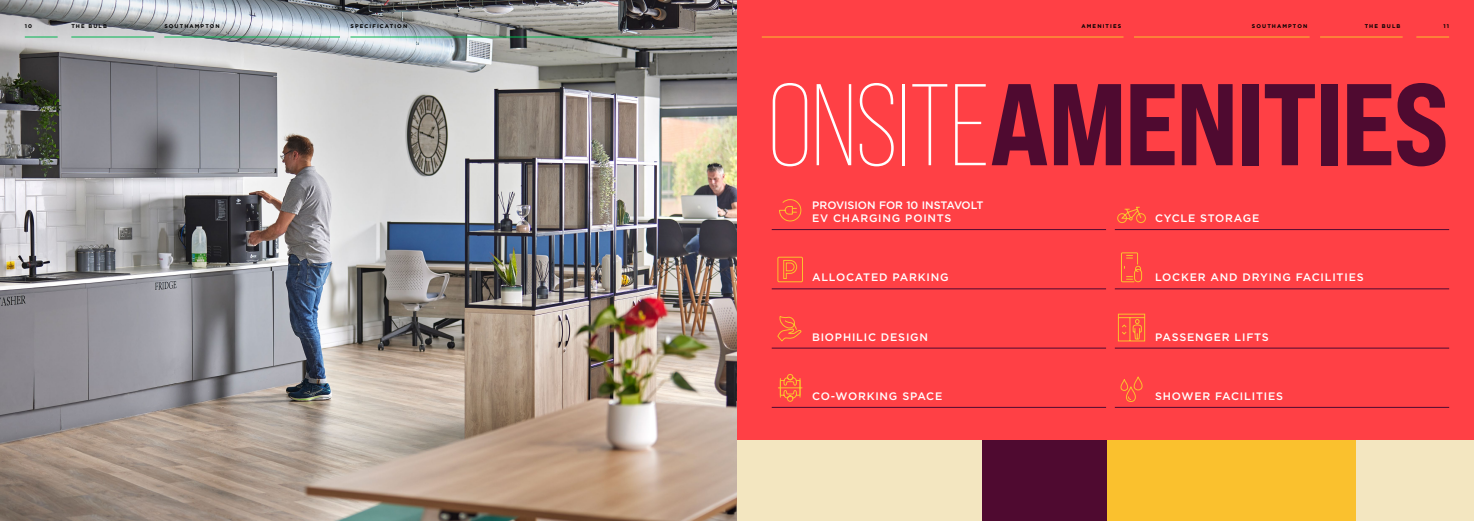
<style>
.page{position:relative;width:1474px;height:521px;background:#fff}
.page>*{position:absolute;margin:0;border:0;box-sizing:border-box;transform-origin:0 0}
.t1{font:115.85px "Bebas Neue Pro Exp Eb";letter-spacing:-.02em;color:#4f0a30}
.t2{font:500 10.85px "Gotham";letter-spacing:.075em;color:#fff}
.t3{font:500 10.85px "Gotham";color:#fff}
.t4{font:700 5.42px "Gotham";letter-spacing:.2em;color:#000}
.s1{font-family:"Bebas Neue Pro";font-weight:300;color:#fff}
</style>
<div class="page">
<div style="left:737px;top:0;width:736px;height:521px;background:#ff4045"></div>
<hr style="left:771px;top:229px;width:335px;height:1px;background:#4f0a30">
<hr style="left:771px;top:288px;width:335px;height:1px;background:#4f0a30">
<hr style="left:771px;top:348px;width:335px;height:1px;background:#4f0a30">
<hr style="left:771px;top:407px;width:335px;height:1px;background:#4f0a30">
<hr style="left:1114px;top:229px;width:335px;height:1px;background:#4f0a30">
<hr style="left:1114px;top:288px;width:335px;height:1px;background:#4f0a30">
<hr style="left:1114px;top:348px;width:335px;height:1px;background:#4f0a30">
<hr style="left:1114px;top:407px;width:335px;height:1px;background:#4f0a30">
<svg style="left:778px;top:374px;width:24px;height:28px"></svg>
<svg style="left:777px;top:316px;width:24px;height:26px"></svg>
<svg style="left:779px;top:199px;width:22px;height:23px"></svg>
<svg style="left:777px;top:256px;width:26px;height:26px"></svg>
<svg style="left:1117px;top:206px;width:29px;height:17px"></svg>
<svg style="left:1120px;top:376px;width:22px;height:26px"></svg>
<svg style="left:1121px;top:252px;width:21px;height:30px"></svg>
<svg style="left:1117px;top:313px;width:28px;height:29px"></svg>
<div style="left:732px;top:440px;width:249px;height:81px;background:#f3e6c0"></div>
<div style="left:981px;top:440px;width:125px;height:81px;background:#4f0a30"></div>
<div style="left:1106px;top:440px;width:250px;height:81px;background:#fac12e"></div>
<div style="left:1356px;top:440px;width:117px;height:81px;background:#f3e6c0"></div>
<img style="left:0;top:0;width:737px;height:521px">
<hr style="left:761px;top:37px;width:362px;height:1px;background:#fac12e">
<hr style="left:1416px;top:37px;width:33px;height:1px;background:#fac12e">
<hr style="left:1133px;top:37px;width:176px;height:1px;background:#fac12e">
<hr style="left:1319px;top:37px;width:83px;height:1px;background:#fac12e">
<hr style="left:350px;top:37px;width:362px;height:1px;background:#03b551">
<hr style="left:25px;top:37px;width:33px;height:1px;background:#03b551">
<hr style="left:164px;top:37px;width:176px;height:1px;background:#03b551">
<hr style="left:71px;top:37px;width:83px;height:1px;background:#03b551">
<p class="t4" style="left:25px;top:22px;width:9px">10</p>
<p class="t4" style="left:71px;top:22px;width:37px">THE BULB</p>
<p class="t4" style="left:164px;top:22px;width:57px">SOUTHAMPTON</p>
<p class="t4" style="left:350px;top:22px;width:58px">SPECIFICATION</p>
<p class="t4" style="left:1081px;top:22px;width:41px">AMENITIES</p>
<p class="t4" style="left:1251px;top:22px;width:57px">SOUTHAMPTON</p>
<p class="t4" style="left:1364px;top:22px;width:37px">THE BULB</p>
<p class="t4" style="left:1443px;top:22px;width:7px">11</p>
<h1 class="t1" style="left:766px;top:52px;width:684px"><span class="s1">ONSITE</span>AMENITIES</h1>
<p class="t3" style="left:812px;top:198px;width:173px">PROVISION FOR 10 INSTAVOLT</p>
<p class="t2" style="left:812px;top:211px;width:141px">EV CHARGING POINTS</p>
<p class="t2" style="left:1155px;top:211px;width:106px">CYCLE STORAGE</p>
<p class="t2" style="left:812px;top:270px;width:138px">ALLOCATED PARKING</p>
<p class="t2" style="left:1155px;top:270px;width:210px">LOCKER AND DRYING FACILITIES</p>
<p class="t2" style="left:812px;top:330px;width:118px">BIOPHILIC DESIGN</p>
<p class="t2" style="left:1155px;top:330px;width:115px">PASSENGER LIFTS</p>
<p class="t2" style="left:812px;top:389px;width:132px">CO-WORKING SPACE</p>
<p class="t2" style="left:1155px;top:389px;width:129px">SHOWER FACILITIES</p>
</div>
